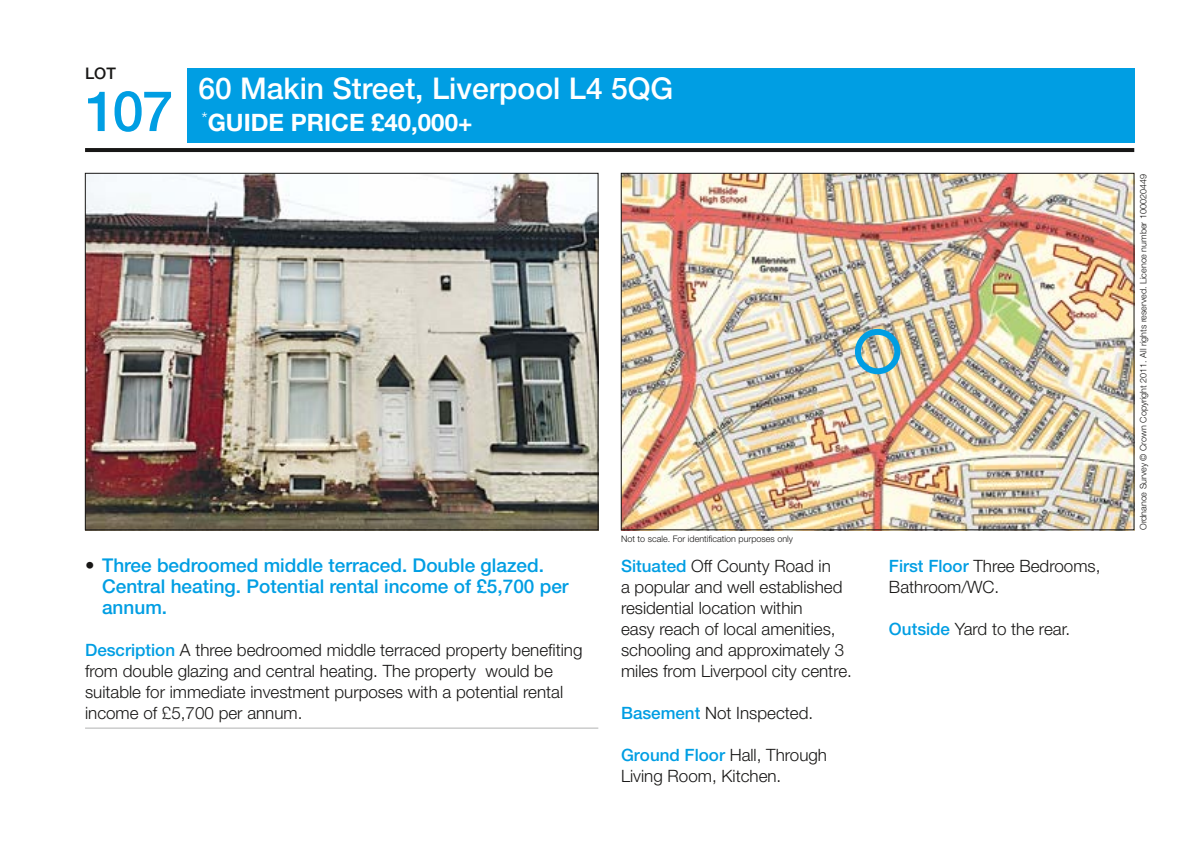
<style>
.page{position:relative;width:1191px;height:862px;background:#fff}
.page>*{position:absolute;margin:0;border:0;box-sizing:border-box;transform-origin:0 0}
.t1{font:500 56px "Helvetica Neue LT Std";color:#009ee3}
.t2{font:500 30px "Helvetica Neue LT Std";color:#fff}
.t3{font:700 24px "Helvetica Neue LT Std";color:#fff}
.t4{font:500 19px/21px "Helvetica Neue LT Std";color:#009ee3}
.t5{font:300 17px/21px "Helvetica Neue LT Std";color:#181716}
.t6{font:500 16px "Helvetica Neue LT Std";color:#181716}
.t7{font:300 9px "Helvetica Neue LT Std";color:#181716}
.s1{color:#181716}
.s2{font-weight:500;color:#009ee3}
</style>
<div class="page">
<div style="left:187px;top:68px;width:947px;height:74px;background:#009ee3"></div>
<hr style="left:85px;top:148px;width:1049px;height:4px;background:#181716">
<img style="left:623px;top:175px;width:509px;height:353px">
<div style="left:855px;top:329px;width:45px;height:45px;border:6px solid #009ee3;border-radius:50%"></div>
<img style="left:87px;top:175px;width:509px;height:353px">
<hr style="left:85px;top:728px;width:513px;height:1px;background:#b1b2b3">
<p class="t6" style="left:85px;top:64px;width:32px">LOT</p>
<h1 class="t1" style="left:85px;top:78px;width:90px">107</h1>
<h2 class="t2" style="left:198px;top:71px;width:476px">60 Makin Street, Liverpool L4 5QG</h2>
<h3 class="t3" style="left:201px;top:108px;width:272px"><sup>*</sup>GUIDE PRICE £40,000+</h3>
<p class="t4" style="left:102px;top:555px;width:468px;text-indent:-17px"><span class="s1">•</span> Three bedroomed middle terraced. Double glazed.<br>Central heating. Potential rental income of £5,700 per annum.</p>
<p class="t5" style="left:85px;top:639px;width:499px"><span class="s2">Description</span> A three bedroomed middle terraced property benefiting from double glazing and central heating. The property would be suitable for immediate investment purposes with a potential rental income of £5,700 per annum.</p>
<p class="t7" style="left:621px;top:533px;width:174px">Not to scale. For identification purposes only</p>
<p class="t5" style="left:621px;top:555px;width:232px"><span class="s2">Situated</span> Off County Road in<br>a popular and well established residential location within<br>easy reach of local amenities, schooling and approximately 3 miles from Liverpool city centre.</p>
<p class="t5" style="left:621px;top:702px;width:194px"><span class="s2">Basement</span> Not Inspected.</p>
<p class="t5" style="left:621px;top:744px;width:207px"><span class="s2">Ground Floor</span> Hall, Through<br>Living Room, Kitchen.</p>
<p class="t5" style="left:889px;top:555px;width:213px"><span class="s2">First Floor</span> Three Bedrooms,<br>Bathroom/WC.</p>
<p class="t5" style="left:889px;top:618px;width:183px"><span class="s2">Outside</span> Yard to the rear.</p>
<p class="t7" style="left:1137px;top:530px;width:357px;rotate:-90deg">Ordnance Survey © Crown Copyright 2011. All rights reserved. Licence number 100020449</p>
</div>
